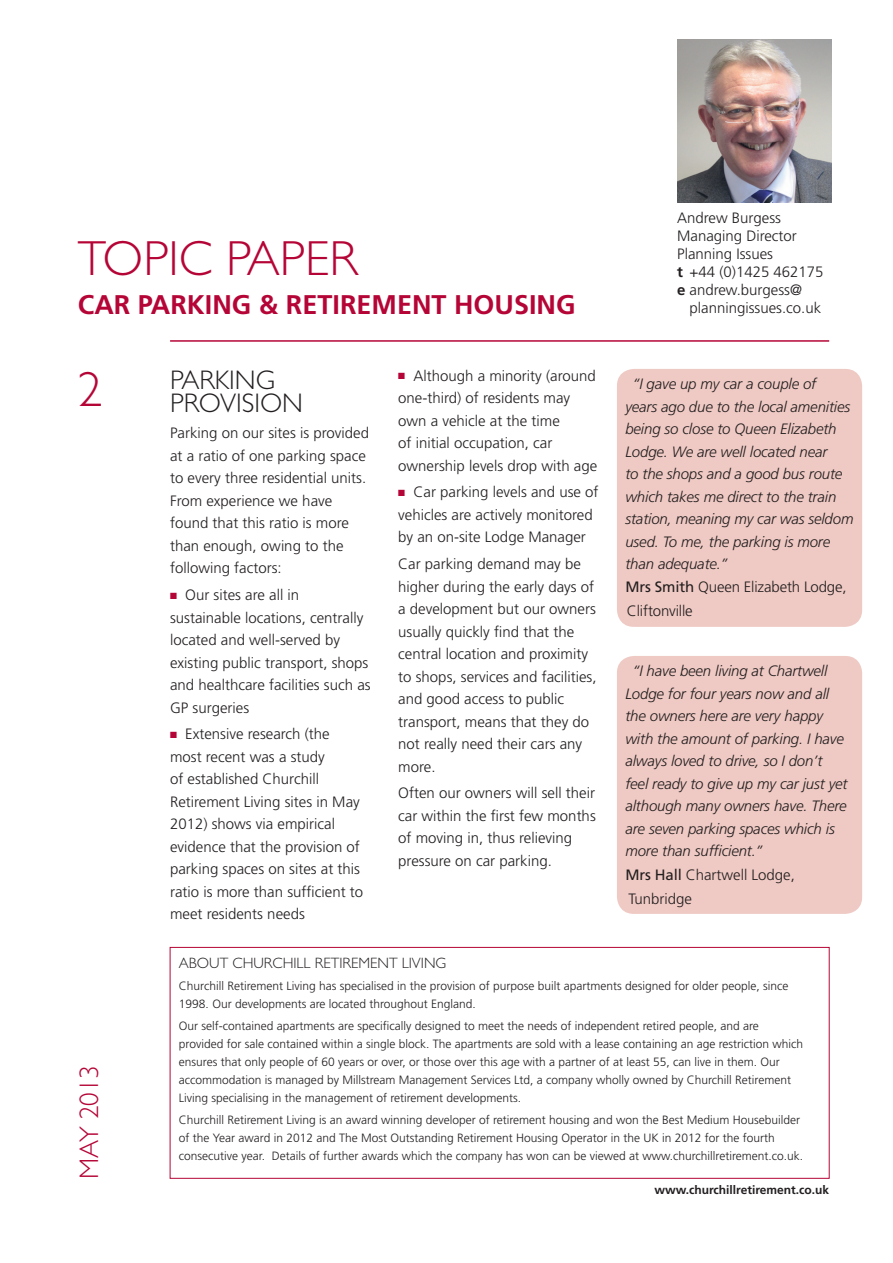
<style>
.page{position:relative;width:893px;height:1263px;background:#fff}
.page>*{position:absolute;margin:0;border:0;box-sizing:border-box;transform-origin:0 0}
.t1{font:300 49.5px "Gill Sans";color:#b50536}
.t2{font:700 27px "Frutiger";color:#b50536}
.t3{font:300 27px/22.5px "Gill Sans";color:#231f20}
.t4{font:300 27px "Gill Sans";color:#b50536}
.t5{font:300 15px/22.5px "Frutiger";color:#231f20}
.t6{font:italic 300 15px/22.5px "Frutiger";letter-spacing:-.01em;color:#231f20}
.t7{font:300 15px "Gill Sans";color:#231f20}
.t8{font:300 12px/18px "Frutiger";color:#231f20}
.t9{font:700 12px "Frutiger";color:#231f20}
.s1{color:#b50536}
.s2{font-weight:700}
.s3{font-weight:400;font-style:normal}
.s4{font-style:normal}
.s5{font-weight:400}
</style>
<div class="page">
<hr style="left:170px;top:340px;width:659px;height:2px;background:#b50536">
<div style="left:170px;top:947px;width:660px;height:232px;border:1px solid #b50536"></div>
<div style="left:617px;top:369px;width:245px;height:258px;background:#efc9c3;border-radius:17px"></div>
<div style="left:617px;top:656px;width:245px;height:258px;background:#efc9c3;border-radius:17px"></div>
<img style="left:677px;top:39px;width:155px;height:164px">
<h1 class="t1" style="left:78px;top:231px;width:281px">TOPIC PAPER</h1>
<h2 class="t2" style="left:78px;top:289px;width:499px">car parking &amp; retirement Housing</h2>
<h1 class="t1" style="left:78px;top:362px;width:26px">2</h1>
<h2 class="t3" style="left:170px;top:369px;width:134px">PARKI NG<br>PROVISION</h2>
<p class="t5" style="left:170px;top:422px;width:200px">Parking on our sites is provided at a ratio of one parking space to every three residential units.<br>From experience we have found that this ratio is more than enough, owing to the following factors:</p>
<p class="t5" style="left:170px;top:584px;width:202px"><span class="s1">■</span> Our sites are all in sustainable locations, centrally located and well-served by existing public transport, shops and healthcare facilities such as<br>GP surgeries</p>
<p class="t5" style="left:170px;top:723px;width:195px"><span class="s1">■</span> Extensive research (the most recent was a study<br>of established Churchill<br>Retirement Living sites in May<br>2012) shows via empirical evidence that the provision of parking spaces on sites at this ratio is more than sufficient to meet residents needs</p>
<p class="t5" style="left:398px;top:364px;width:200px"><span class="s1">■</span> Although a minority (around one-third) of residents may own a vehicle at the time<br>of initial occupation, car ownership levels drop with age</p>
<p class="t5" style="left:398px;top:481px;width:202px"><span class="s1">■</span> Car parking levels and use of vehicles are actively monitored by an on-site Lodge Manager</p>
<p class="t5" style="left:398px;top:553px;width:200px">Car parking demand may be higher during the early days of a development but our owners usually quickly find that the central location and proximity to shops, services and facilities, and good access to public transport, means that they do not really need their cars any more.</p>
<p class="t5" style="left:398px;top:782px;width:199px">Often our owners will sell their car within the first few months of moving in, thus relieving pressure on car parking.</p>
<p class="t5" style="left:677px;top:209px;width:148px;line-height:18px">Andrew Burgess<br>Managing Director<br>Planning Issues<br><span class="s2">t</span> +44 (0)1425 462175 <span class="s2">e</span> andrew.burgess@</p>
<p class="t5" style="left:689px;top:296px;width:133px">planningissues.co.uk</p>
<p class="t6" style="left:625px;top:373px;width:230px;text-indent:8px">“I gave up my car a couple of<br>years ago due to the local amenities being so close to Queen Elizabeth<br>Lodge. We are well located near<br>to the shops and a good bus route which takes me direct to the train station, meaning my car was seldom used. To me, the parking is more than adequate.”<br><span class="s3">Mrs Smith</span> <span class="s4">Queen Elizabeth Lodge,</span></p>
<p class="t5" style="left:627px;top:599px;width:67px">Cliftonville</p>
<p class="t6" style="left:625px;top:660px;width:224px;text-indent:8px">“I have been living at Chartwell<br>Lodge for four years now and all the owners here are very happy with the amount of parking. I have always loved to drive, so I don’t feel ready to give up my car just yet although many owners have. There are seven parking spaces which is more than sufficient.”</p>
<p class="t5" style="left:625px;top:863px;width:171px;line-height:24px"><span class="s5">Mrs Hall</span> Chartwell Lodge,<br>Tunbridge</p>
<h2 class="t4" style="left:74px;top:1179px;width:115px;rotate:-90deg">MAY 2013</h2>
<p class="t7" style="left:179px;top:954px;width:269px">ABOUT CH URCHI LL RETI REMENT LIVING</p>
<p class="t8" style="left:179px;top:976px;width:611px">Churchill Retirement Living has specialised in the provision of purpose built apartments designed for older people, since<br>1998. Our developments are located throughout England.</p>
<p class="t8" style="left:179px;top:1017px;width:626px">Our self-contained apartments are specifically designed to meet the needs of independent retired people, and are provided for sale contained within a single block. The apartments are sold with a lease containing an age restriction which ensures that only people of 60 years or over, or those over this age with a partner of at least 55, can live in them. Our accommodation is managed by Millstream Management Services Ltd, a company wholly owned by Churchill Retirement Living specialising in the management of retirement developments.</p>
<p class="t8" style="left:179px;top:1111px;width:626px">Churchill Retirement Living is an award winning developer of retirement housing and won the Best Medium Housebuilder of the Year award in 2012 and The Most Outstanding Retirement Housing Operator in the UK in 2012 for the fourth consecutive year. Details of further awards which the company has won can be viewed at www.churchillretirement.co.uk.</p>
<p class="t9" style="left:654px;top:1182px;width:176px">www.churchillretirement.co.uk</p>
</div>
